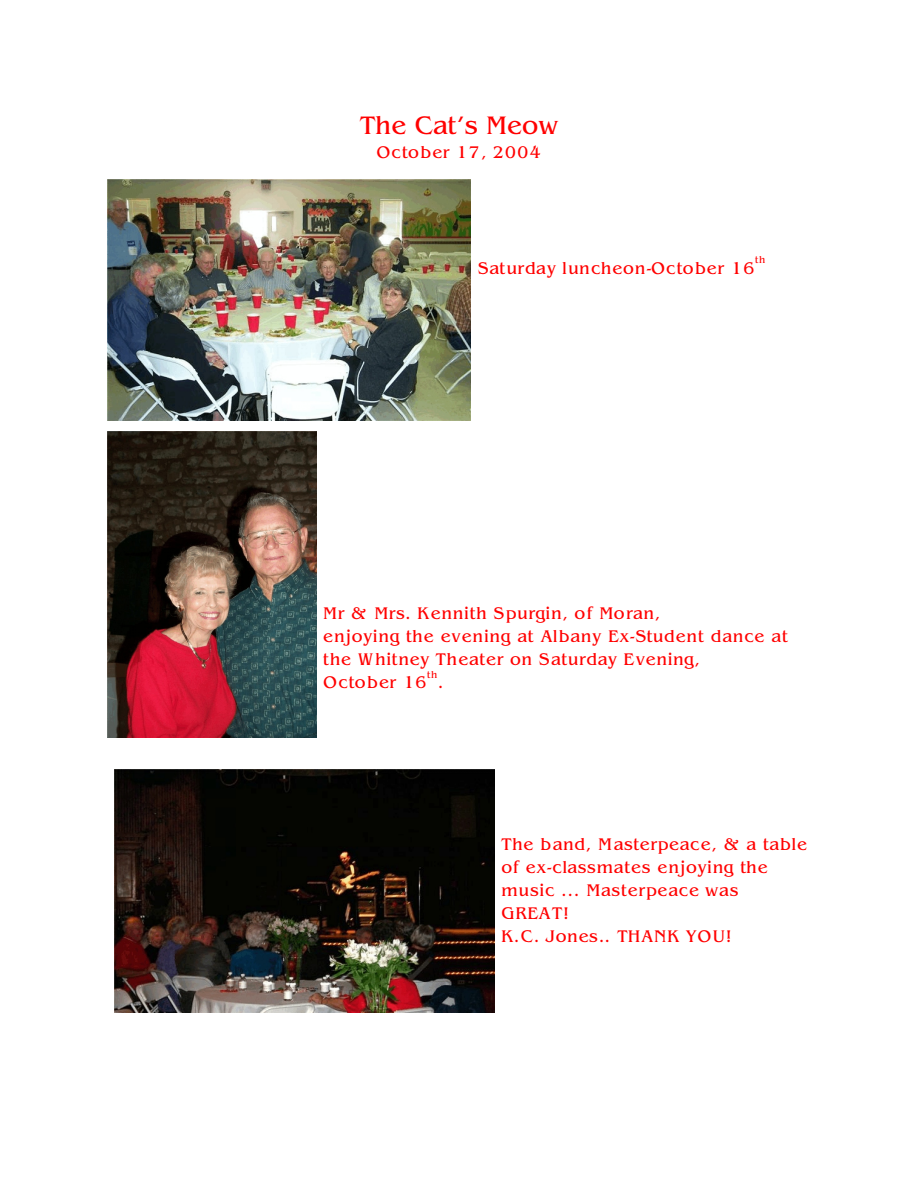
<style>
.page{position:relative;width:918px;height:1188px;background:#fff}
.page>*{position:absolute;margin:0;border:0;box-sizing:border-box;transform-origin:0 0}
.t1{font:27px "Bangle";color:#f00}
.t2{font:18px/23.1px "Bangle";letter-spacing:.04em;color:#f00}
.t3{font:18px "Bangle";letter-spacing:.06em;color:#f00}
.t4{font:10.5px "Bangle";color:#f00}
</style>
<div class="page">
<img style="left:108px;top:179px;width:363px;height:242px">
<img style="left:108px;top:432px;width:208px;height:306px">
<img style="left:115px;top:770px;width:379px;height:243px">
<h1 class="t1" style="left:360px;top:108px;width:200px">The Cat’s Meow</h1>
<p class="t3" style="left:377px;top:141px;width:166px">October 17, 2004</p>
<p class="t4" style="left:755px;top:253px;width:12px">th</p>
<p class="t3" style="left:478px;top:256px;width:279px">Saturday luncheon-October 16</p>
<p class="t2" style="left:323px;top:601px;width:466px">Mr &amp; Mrs. Kennith Spurgin, of Moran,<br>enjoying the evening at Albany Ex-Student dance at the Whitney Theater on Saturday Evening,<br>October 16</p>
<p class="t4" style="left:427px;top:668px;width:12px">th</p>
<p class="t2" style="left:438px;top:670px;width:7px">.</p>
<p class="t2" style="left:501px;top:831px;width:307px">The band, Masterpeace, &amp; a table of ex-classmates enjoying the music ... Masterpeace was<br>GREAT!<br>K.C. Jones.. THANK YOU!</p>
</div>
